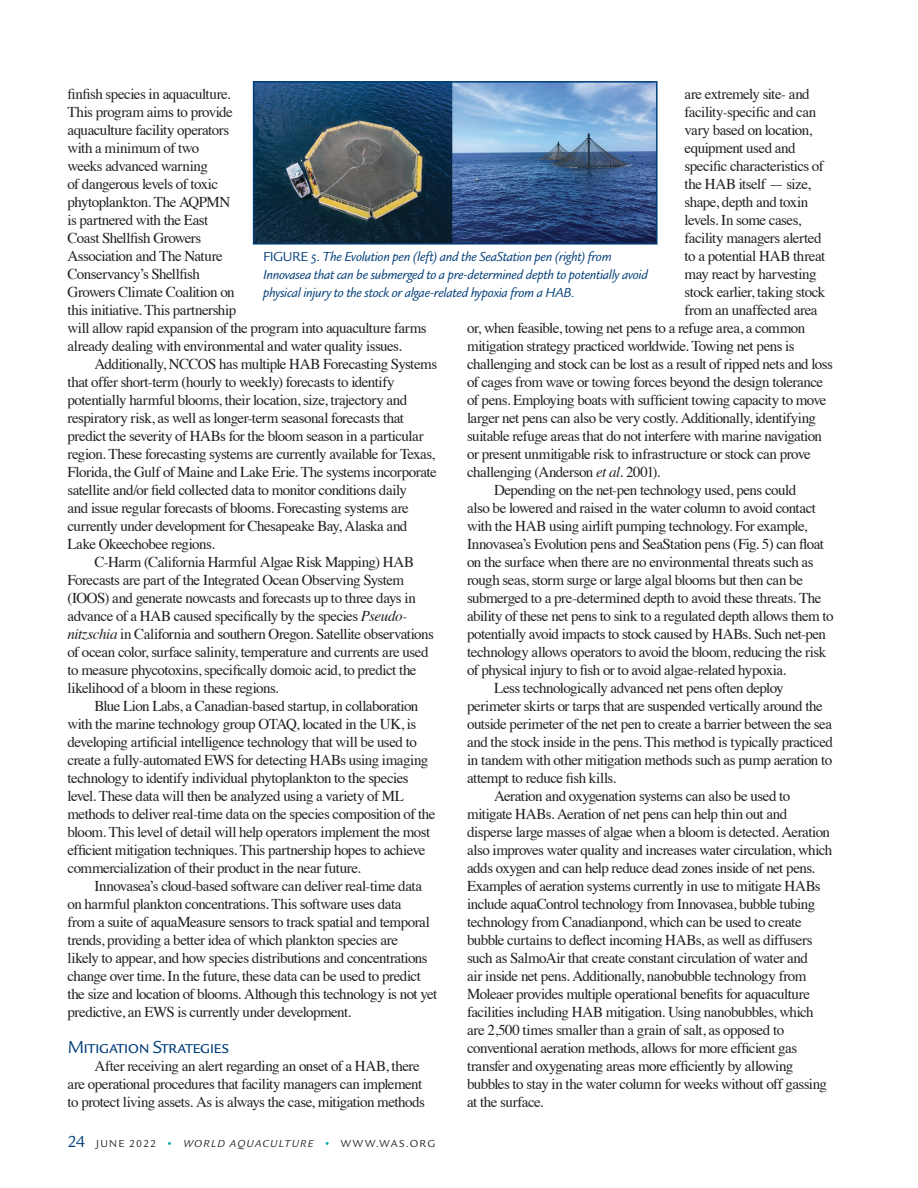
<style>
.page{position:relative;width:918px;height:1188px;background:#fff}
.page>*{position:absolute;margin:0;border:0;box-sizing:border-box;transform-origin:0 0}
.Heading_1{font:18px "Legacy Sans SC";letter-spacing:-.035em;color:#003d78}
.t1{font:15px/18px "Times";letter-spacing:-.035em;color:#231f20}
.t2{font:italic 13.5px/18px "Legacy Sans";letter-spacing:-.02em;color:#003d78}
.t3{font:10.5px "Legacy Sans";letter-spacing:.12em;color:#231f20}
.s1{font-style:italic}
.s2{font-family:"Legacy Sans SC";font-style:normal}
.s3{font-size:16.5px;color:#003d78}
.s4{color:#00a9a7}
</style>
<div class="page">
<img style="left:256px;top:84px;width:399px;height:158px">
<div style="left:253px;top:81px;width:405px;height:164px;border:2px solid #003d78"></div>
<p class="t1" style="left:68px;top:84px;width:361px">finfish species in aquaculture.<br>This program aims to provide<br>aquaculture facility operators<br>with a minimum of two<br>weeks advanced warning<br>of dangerous levels of toxic<br>phytoplankton. The AQPMN<br>is partnered with the East<br>Coast Shellfish Growers<br>Association and The Nature<br>Conservancy’s Shellfish<br>Growers Climate Coalition on<br>this initiative. This partnership<br>will allow rapid expansion of the program into aquaculture farms already dealing with environmental and water quality issues.</p>
<p class="t1" style="left:68px;top:354px;width:371px;text-indent:27px">Additionally, NCCOS has multiple HAB Forecasting Systems that offer short-term (hourly to weekly) forecasts to identify potentially harmful blooms, their location, size, trajectory and respiratory risk, as well as longer-term seasonal forecasts that predict the severity of HABs for the bloom season in a particular region. These forecasting systems are currently available for Texas, Florida, the Gulf of Maine and Lake Erie. The systems incorporate satellite and/or field collected data to monitor conditions daily<br>and issue regular forecasts of blooms. Forecasting systems are currently under development for Chesapeake Bay, Alaska and Lake Okeechobee regions.</p>
<p class="t1" style="left:68px;top:552px;width:368px;text-indent:27px">C-Harm (California Harmful Algae Risk Mapping) HAB Forecasts are part of the Integrated Ocean Observing System (IOOS) and generate nowcasts and forecasts up to three days in advance of a HAB caused specifically by the species <span class="s1">Pseudo&shy;nitzschia</span> in California and southern Oregon. Satellite observations of ocean color, surface salinity, temperature and currents are used to measure phycotoxins, specifically domoic acid, to predict the likelihood of a bloom in these regions.</p>
<p class="t1" style="left:68px;top:696px;width:370px;text-indent:27px">Blue Lion Labs, a Canadian-based startup, in collaboration with the marine technology group OTAQ, located in the UK, is developing artificial intelligence technology that will be used to create a fully-automated EWS for detecting HABs using imaging technology to identify individual phytoplankton to the species level. These data will then be analyzed using a variety of ML methods to deliver real-time data on the species composition of the bloom. This level of detail will help operators implement the most efficient mitigation techniques. This partnership hopes to achieve commercialization of their product in the near future.</p>
<p class="t1" style="left:68px;top:876px;width:371px;text-indent:27px">Innovasea’s cloud-based software can deliver real-time data on harmful plankton concentrations. This software uses data<br>from a suite of aquaMeasure sensors to track spatial and temporal trends, providing a better idea of which plankton species are<br>likely to appear, and how species distributions and concentrations change over time. In the future, these data can be used to predict the size and location of blooms. Although this technology is not yet predictive, an EWS is currently under development.</p>
<p class="Heading_1" style="left:68px;top:1036px;width:163px">Mitigation Strategies</p>
<p class="t1" style="left:68px;top:1056px;width:359px;text-indent:27px">After receiving an alert regarding an onset of a HAB, there are operational procedures that facility managers can implement to protect living assets. As is always the case, mitigation methods</p>
<p class="t1" style="left:685px;top:84px;width:127px">are extremely site- and</p>
<p class="t1" style="left:685px;top:102px;width:133px">facility-specific and can</p>
<p class="t1" style="left:685px;top:120px;width:129px">vary based on location,</p>
<p class="t1" style="left:685px;top:138px;width:113px">equipment used and</p>
<p class="t1" style="left:685px;top:156px;width:141px">specific characteristics of</p>
<p class="t1" style="left:685px;top:174px;width:128px">the HAB itself — size,</p>
<p class="t1" style="left:685px;top:192px;width:125px">shape, depth and toxin</p>
<p class="t1" style="left:685px;top:210px;width:118px">levels. In some cases,</p>
<p class="t1" style="left:685px;top:228px;width:139px">facility managers alerted</p>
<p class="t1" style="left:685px;top:246px;width:142px">to a potential HAB threat</p>
<p class="t1" style="left:685px;top:264px;width:134px">may react by harvesting</p>
<p class="t1" style="left:685px;top:282px;width:142px">stock earlier, taking stock</p>
<p class="t1" style="left:685px;top:300px;width:135px">from an unaffected area</p>
<p class="t1" style="left:467px;top:318px;width:340px">or, when feasible, towing net pens to a refuge area, a common</p>
<p class="t1" style="left:467px;top:336px;width:329px">mitigation strategy practiced worldwide. Towing net pens is</p>
<p class="t1" style="left:467px;top:354px;width:367px">challenging and stock can be lost as a result of ripped nets and loss</p>
<p class="t1" style="left:467px;top:372px;width:358px">of cages from wave or towing forces beyond the design tolerance</p>
<p class="t1" style="left:467px;top:390px;width:361px">of pens. Employing boats with sufficient towing capacity to move</p>
<p class="t1" style="left:467px;top:408px;width:350px">larger net pens can also be very costly. Additionally, identifying</p>
<p class="t1" style="left:467px;top:426px;width:357px">suitable refuge areas that do not interfere with marine navigation</p>
<p class="t1" style="left:467px;top:444px;width:345px">or present unmitigable risk to infrastructure or stock can prove</p>
<p class="t1" style="left:467px;top:462px;width:195px">challenging (Anderson <span class="s1">et al</span>. 2001).</p>
<p class="t1" style="left:467px;top:480px;width:368px;text-indent:27px">Depending on the net-pen technology used, pens could<br>also be lowered and raised in the water column to avoid contact with the HAB using airlift pumping technology. For example, Innovasea’s Evolution pens and SeaStation pens (Fig. 5) can float on the surface when there are no environmental threats such as rough seas, storm surge or large algal blooms but then can be submerged to a pre-determined depth to avoid these threats. The ability of these net pens to sink to a regulated depth allows them to potentially avoid impacts to stock caused by HABs. Such net-pen technology allows operators to avoid the bloom, reducing the risk of physical injury to fish or to avoid algae-related hypoxia.</p>
<p class="t1" style="left:467px;top:678px;width:368px;text-indent:27px">Less technologically advanced net pens often deploy perimeter skirts or tarps that are suspended vertically around the outside perimeter of the net pen to create a barrier between the sea and the stock inside in the pens. This method is typically practiced in tandem with other mitigation methods such as pump aeration to attempt to reduce fish kills.</p>
<p class="t1" style="left:467px;top:786px;width:367px;text-indent:27px">Aeration and oxygenation systems can also be used to mitigate HABs. Aeration of net pens can help thin out and disperse large masses of algae when a bloom is detected. Aeration also improves water quality and increases water circulation, which adds oxygen and can help reduce dead zones inside of net pens.<br>Examples of aeration systems currently in use to mitigate HABs include aquaControl technology from Innovasea, bubble tubing technology from Canadianpond, which can be used to create bubble curtains to deflect incoming HABs, as well as diffusers such as SalmoAir that create constant circulation of water and<br>air inside net pens. Additionally, nanobubble technology from Moleaer provides multiple operational benefits for aquaculture facilities including HAB mitigation. Using nanobubbles, which are 2,500 times smaller than a grain of salt, as opposed to conventional aeration methods, allows for more efficient gas transfer and oxygenating areas more efficiently by allowing bubbles to stay in the water column for weeks without off gassing at the surface.</p>
<p class="t2" style="left:263px;top:248px;width:386px"><span class="s2">FIGURE 5.</span> The Evolution pen (left) and the SeaStation pen (right) from<br>Innovasea that can be submerged to a pre-determined depth to potentially avoid physical injury to the stock or algae-related hypoxia from a HAB.</p>
<p class="t3" style="left:68px;top:1137px;width:369px"><span class="s3">24</span> JUNE 2022 <span class="s4">•</span> <span class="s1">WORLD AQUACULTURE</span> <span class="s4">•</span> WWW.WAS.ORG</p>
</div>
